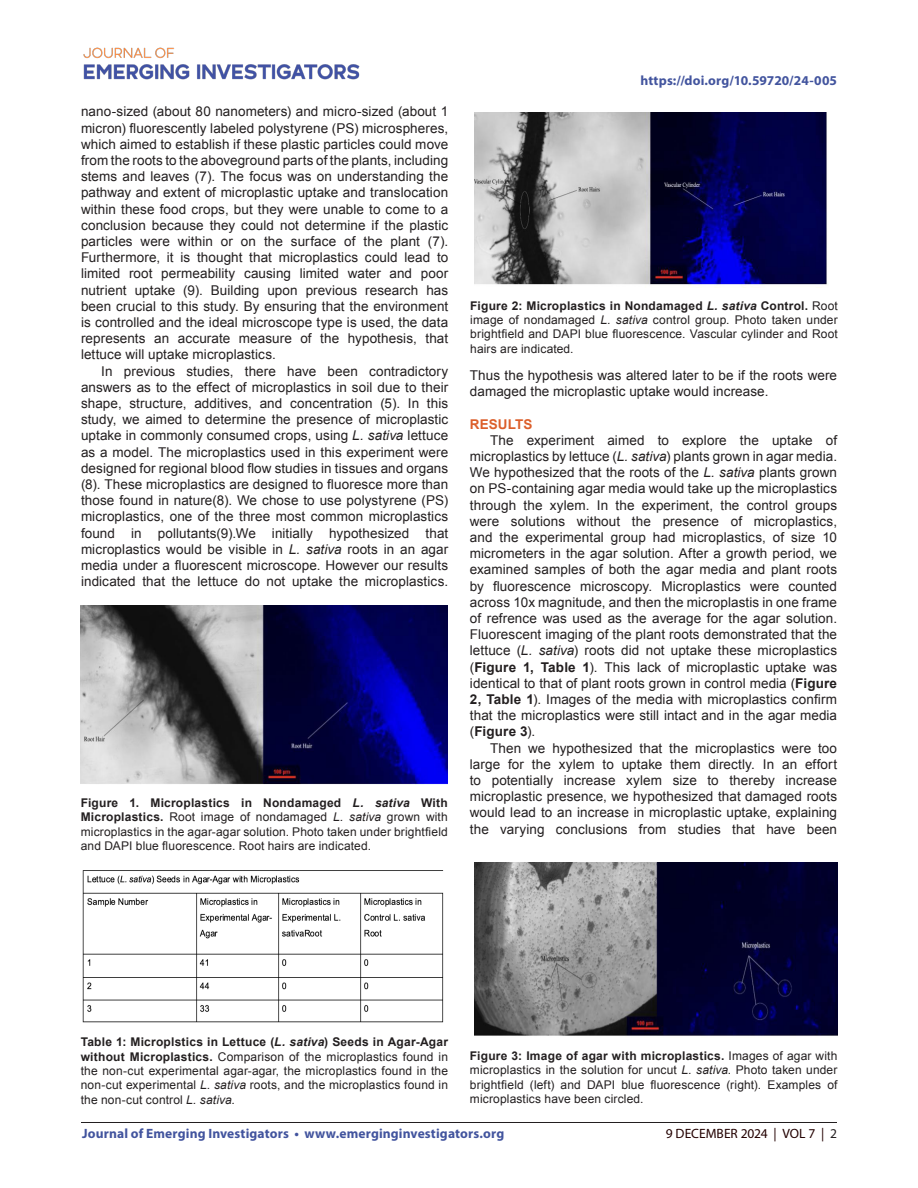
<style>
.page{position:relative;width:918px;height:1188px;background:#fff}
.page>*{position:absolute;margin:0;border:0;box-sizing:border-box;transform-origin:0 0}
.t1{font:13.5px/16.2px "Arial";letter-spacing:.005em;color:#231f20;text-align:justify}
.t2{font:700 13.5px "Myriad Pro";letter-spacing:.01em;color:#42549e}
.t3{font:13.5px "Myriad Pro";letter-spacing:-.005em;color:#230000}
.t4{font:700 13.5px "Arial";letter-spacing:.005em;color:#dc5f2b}
.t5{font:12px/14.4px "Arial";letter-spacing:.01em;color:#231f20;text-align:justify}
.s1{font-style:italic}
.s2{font-weight:700}
.s3{font-weight:700;font-style:italic}
.s4{color:#231f20}
</style>
<div class="page">
<hr style="left:81px;top:1122px;width:756px;height:1px;background:#231f20">
<img style="left:83px;top:47px;width:277px;height:33px">
<img style="left:80px;top:605px;width:367px;height:180px">
<img style="left:82px;top:870px;width:362px;height:153px">
<img style="left:475px;top:112px;width:352px;height:175px">
<img style="left:474px;top:863px;width:363px;height:173px">
<p class="t2" style="left:640px;top:72px;width:198px">https://doi.org/10.59720/24-005</p>
<p class="t1" style="left:81px;top:104px;width:369px">nano-sized (about 80 nanometers) and micro-sized (about 1 micron) fluorescently labeled polystyrene (PS) microspheres, which aimed to establish if these plastic particles could move from the roots to the aboveground parts of the plants, including stems and leaves (7). The focus was on understanding the pathway and extent of microplastic uptake and translocation within these food crops, but they were unable to come to a conclusion because they could not determine if the plastic particles were within or on the surface of the plant (7).<br>Furthermore, it is thought that microplastics could lead to limited root permeability causing limited water and poor nutrient uptake (9). Building upon previous research has been crucial to this study. By ensuring that the environment is controlled and the ideal microscope type is used, the data represents an accurate measure of the hypothesis, that lettuce will uptake microplastics.</p>
<p class="t1" style="left:81px;top:363px;width:369px;text-indent:20px">In previous studies, there have been contradictory answers as to the effect of microplastics in soil due to their shape, structure, additives, and concentration (5). In this study, we aimed to determine the presence of microplastic uptake in commonly consumed crops, using <span class="s1">L. sativa</span> lettuce as a model. The microplastics used in this experiment were designed for regional blood flow studies in tissues and organs (8). These microplastics are designed to fluoresce more than those found in nature(8). We chose to use polystyrene (PS) microplastics, one of the three most common microplastics found in pollutants(9).We initially hypothesized that microplastics would be visible in <span class="s1">L. sativa</span> roots in an agar media under a fluorescent microscope. However our results indicated that the lettuce do not uptake the microplastics.</p>
<p class="t1" style="left:470px;top:367px;width:369px">Thus the hypothesis was altered later to be if the roots were damaged the microplastic uptake would increase.</p>
<p class="t5" style="left:470px;top:298px;width:369px"><span class="s2">Figure 2: Microplastics in Nondamaged</span> <span class="s3">L. sativa</span> <span class="s2">Control.</span> Root image of nondamaged <span class="s1">L. sativa</span> control group. Photo taken under brightfield and DAPI blue fluorescence. Vascular cylinder and Root hairs are indicated.</p>
<p class="t4" style="left:470px;top:415px;width:64px">RESULTS</p>
<p class="t1" style="left:470px;top:432px;width:369px;text-indent:20px">The experiment aimed to explore the uptake of microplastics by lettuce (<span class="s1">L. sativa</span>) plants grown in agar media.<br>We hypothesized that the roots of the <span class="s1">L. sativa</span> plants grown on PS-containing agar media would take up the microplastics through the xylem. In the experiment, the control groups were solutions without the presence of microplastics, and the experimental group had microplastics, of size 10 micrometers in the agar solution. After a growth period, we examined samples of both the agar media and plant roots by fluorescence microscopy. Microplastics were counted across 10x magnitude, and then the microplastis in one frame of refrence was used as the average for the agar solution.<br>Fluorescent imaging of the plant roots demonstrated that the lettuce (<span class="s1">L. sativa</span>) roots did not uptake these microplastics (<span class="s2">Figure 1, Table 1</span>). This lack of microplastic uptake was identical to that of plant roots grown in control media (<span class="s2">Figure 2, Table 1</span>). Images of the media with microplastics confirm that the microplastics were still intact and in the agar media (<span class="s2">Figure 3</span>).</p>
<p class="t1" style="left:470px;top:740px;width:369px;text-indent:20px">Then we hypothesized that the microplastics were too large for the xylem to uptake them directly. In an effort to potentially increase xylem size to thereby increase microplastic presence, we hypothesized that damaged roots would lead to an increase in microplastic uptake, explaining the varying conclusions from studies that have been</p>
<p class="t5" style="left:81px;top:796px;width:369px"><span class="s2">Figure 1. Microplastics in Nondamaged</span> <span class="s3">L. sativa</span> <span class="s2">With Microplastics.</span> Root image of nondamaged <span class="s1">L. sativa</span> grown with microplastics in the agar-agar solution. Photo taken under brightfield and DAPI blue fluorescence. Root hairs are indicated.</p>
<p class="t5" style="left:81px;top:1035px;width:369px"><span class="s2">Table 1: Microplstics in Lettuce (</span><span class="s3">L. sativa</span><span class="s2">) Seeds in Agar-Agar without Microplastics.</span> Comparison of the microplastics found in the non-cut experimental agar-agar, the microplastics found in the non-cut experimental <span class="s1">L. sativa</span> roots, and the microplastics found in the non-cut control <span class="s1">L. sativa.</span></p>
<p class="t5" style="left:470px;top:1049px;width:369px"><span class="s2">Figure 3: Image of agar with microplastics.</span> Images of agar with microplastics in the solution for uncut <span class="s1">L. sativa</span>. Photo taken under brightfield (left) and DAPI blue fluorescence (right). Examples of microplastics have been circled.</p>
<p class="t2" style="left:82px;top:1125px;width:424px">Journal of Emerging Investigators • www.emerginginvestigators.org</p>
<p class="t3" style="left:666px;top:1125px;width:173px">9 DECEMBER 2024 | VOL 7 | <span class="s4">2</span></p>
</div>
